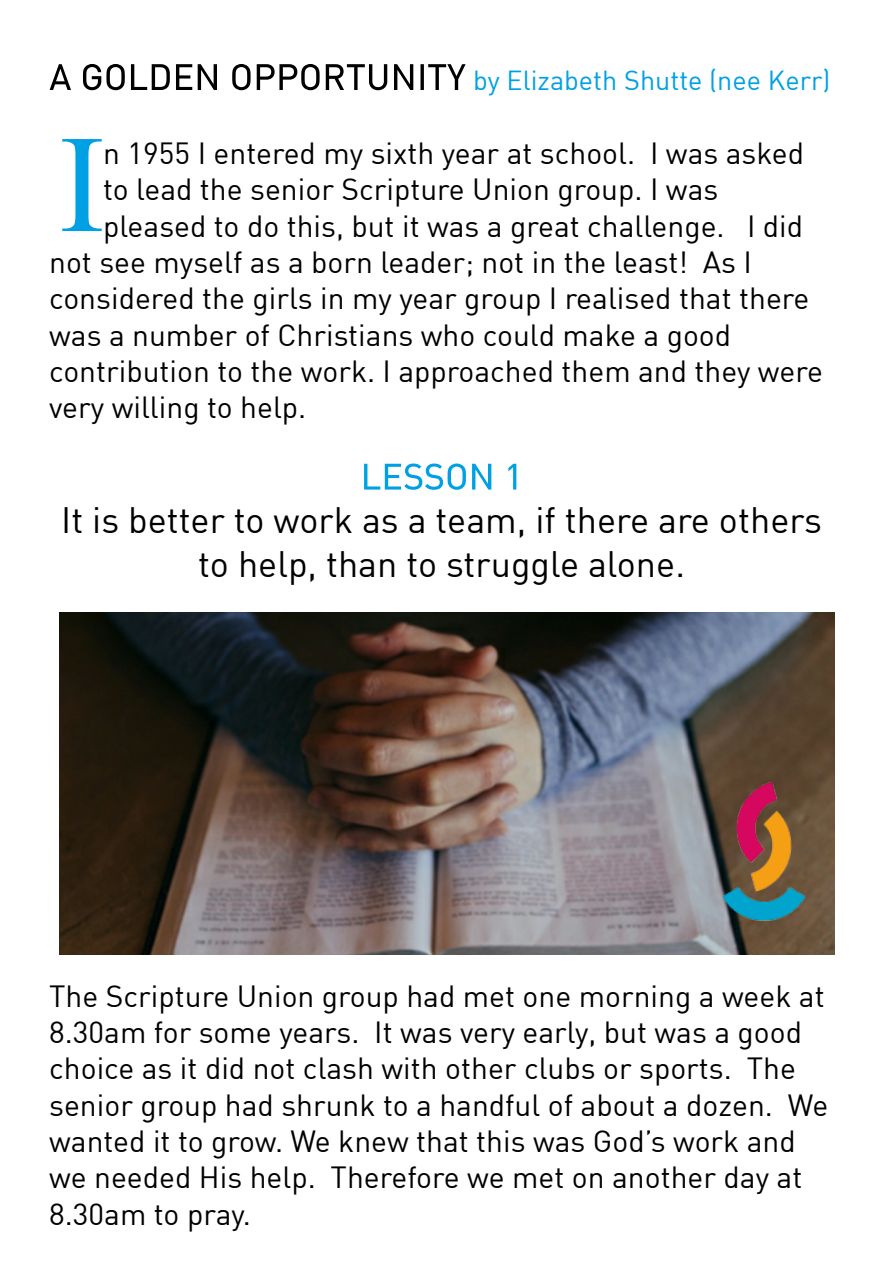
<style>
.page{position:relative;width:893px;height:1263px;background:#fff}
.page>*{position:absolute;margin:0;border:0;box-sizing:border-box;transform-origin:0 0}
.t1{font:138.9px "Times New Roman";color:#00a0e4}
.t2{font:36px/43.7px "DIN";color:#000;text-align:center}
.t3{font:30px/36.3px "DIN";color:#000}
.t4{font:27px "DIN";color:#00a0e4}
</style>
<div class="page">
<svg style="left:50px;top:64px;width:21px;height:26px"></svg>
<svg style="left:83px;top:64px;width:42px;height:26px"></svg>
<svg style="left:131px;top:64px;width:39px;height:26px"></svg>
<svg style="left:176px;top:64px;width:16px;height:26px"></svg>
<svg style="left:198px;top:64px;width:19px;height:26px"></svg>
<svg style="left:232px;top:64px;width:19px;height:26px"></svg>
<svg style="left:257px;top:64px;width:63px;height:26px"></svg>
<svg style="left:326px;top:64px;width:61px;height:26px"></svg>
<svg style="left:394px;top:64px;width:19px;height:26px"></svg>
<svg style="left:420px;top:64px;width:4px;height:26px"></svg>
<svg style="left:428px;top:64px;width:38px;height:26px"></svg>
<svg style="left:364px;top:463px;width:102px;height:27px"></svg>
<svg style="left:472px;top:464px;width:19px;height:26px"></svg>
<svg style="left:508px;top:464px;width:8px;height:26px"></svg>
<img style="left:59px;top:613px;width:775px;height:341px">
<img style="left:664px;top:674px;width:156px;height:281px">
<p class="t4" style="left:473px;top:63px;width:359px">by Elizabeth Shutte (nee Kerr)</p>
<h1 class="t1" style="left:59px;top:135px;width:48px">I</h1>
<p class="t3" style="left:103px;top:134px;width:702px">n 1955 I entered my sixth year at school. I was asked</p>
<p class="t3" style="left:103px;top:170px;width:617px">to lead the senior Scripture Union group. I was</p>
<p class="t3" style="left:103px;top:207px;width:702px">pleased to do this, but it was a great challenge. I did</p>
<p class="t3" style="left:49px;top:243px;width:704px">not see myself as a born leader; not in the least! As I</p>
<p class="t3" style="left:49px;top:279px;width:762px">considered the girls in my year group I realised that there</p>
<p class="t3" style="left:49px;top:316px;width:684px">was a number of Christians who could make a good</p>
<p class="t3" style="left:49px;top:352px;width:775px">contribution to the work. I approached them and they were</p>
<p class="t3" style="left:49px;top:388px;width:259px">very willing to help.</p>
<p class="t2" style="left:61px;top:497px;width:762px">It is better to work as a team, if there are others to help, than to struggle alone.</p>
<p class="t3" style="left:49px;top:977px;width:781px">The Scripture Union group had met one morning a week at 8.30am for some years. It was very early, but was a good choice as it did not clash with other clubs or sports. The senior group had shrunk to a handful of about a dozen. We wanted it to grow. We knew that this was God’s work and we needed His help. Therefore we met on another day at 8.30am to pray.</p>
</div>
